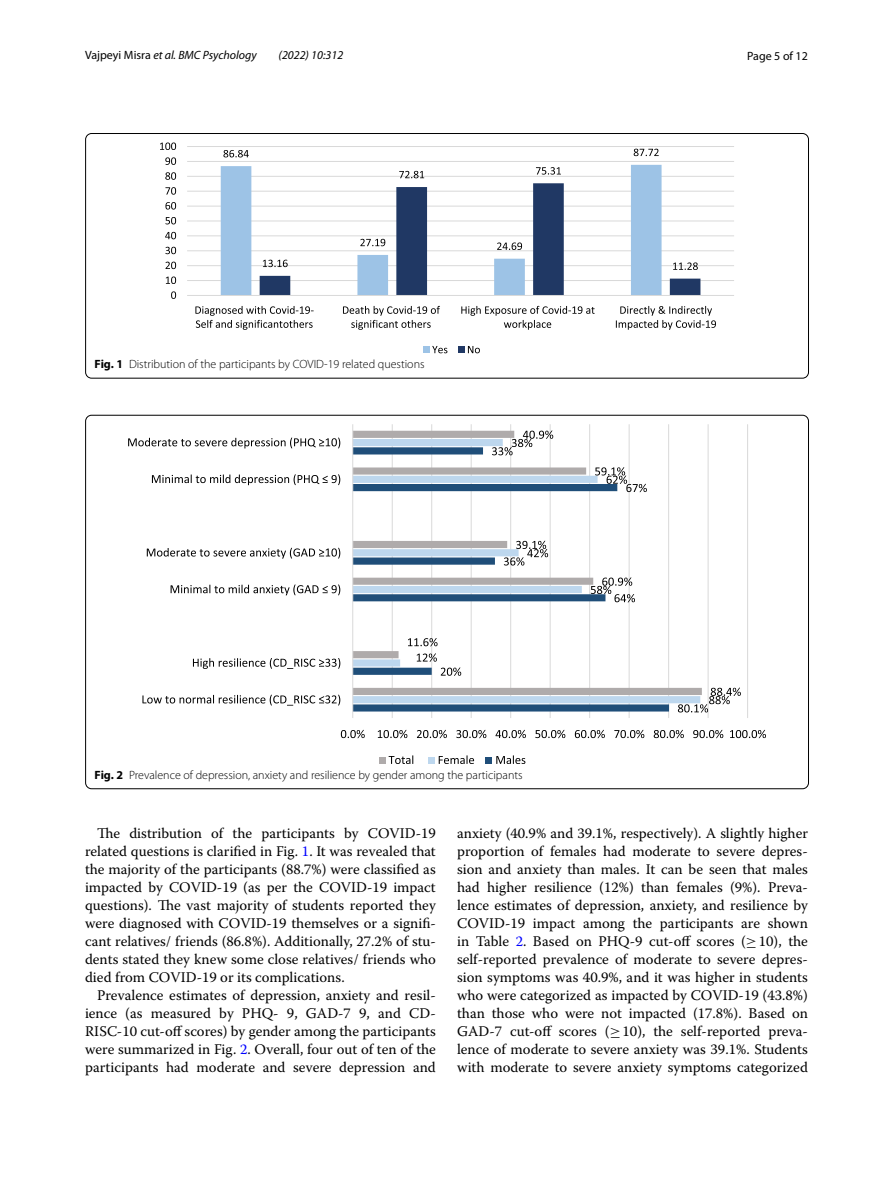
<style>
.page{position:relative;width:893px;height:1187px;background:#fff}
.page>*{position:absolute;margin:0;border:0;box-sizing:border-box;transform-origin:0 0}
.t1{font:14.7px/18px "Warnock Pro";color:#000;text-align:justify}
.t2{font:300 12px "Myriad Pro";color:#000}
.t3{font:italic 12px "Myriad Pro";color:#000}
.t4{font:12px "Myriad Pro";color:#000}
.s1{font-style:normal}
.s2{font-weight:700}
.s3{color:#00f}
.s4{font-family:"MTSY"}
</style>
<div class="page">
<hr style="left:187px;top:280px;width:547px;height:1px;background:#d9d9d9">
<hr style="left:187px;top:265px;width:547px;height:1px;background:#d9d9d9">
<hr style="left:187px;top:250px;width:547px;height:1px;background:#d9d9d9">
<hr style="left:187px;top:235px;width:547px;height:1px;background:#d9d9d9">
<hr style="left:187px;top:220px;width:547px;height:1px;background:#d9d9d9">
<hr style="left:187px;top:206px;width:547px;height:1px;background:#d9d9d9">
<hr style="left:187px;top:191px;width:547px;height:1px;background:#d9d9d9">
<hr style="left:187px;top:176px;width:547px;height:1px;background:#d9d9d9">
<hr style="left:187px;top:161px;width:547px;height:1px;background:#d9d9d9">
<hr style="left:187px;top:146px;width:547px;height:1px;background:#d9d9d9">
<svg style="left:221px;top:165px;width:441px;height:130px"></svg>
<svg style="left:260px;top:183px;width:440px;height:112px"></svg>
<hr style="left:187px;top:295px;width:547px;height:1px;background:#d9d9d9">
<svg style="left:223px;top:150px;width:26px;height:7px"></svg>
<svg style="left:360px;top:239px;width:25px;height:7px"></svg>
<svg style="left:497px;top:242px;width:25px;height:8px"></svg>
<svg style="left:634px;top:149px;width:25px;height:7px"></svg>
<svg style="left:263px;top:260px;width:25px;height:7px"></svg>
<svg style="left:399px;top:171px;width:25px;height:7px"></svg>
<svg style="left:536px;top:167px;width:25px;height:8px"></svg>
<svg style="left:673px;top:262px;width:25px;height:8px"></svg>
<svg style="left:171px;top:291px;width:5px;height:8px"></svg>
<svg style="left:166px;top:276px;width:10px;height:8px"></svg>
<svg style="left:165px;top:261px;width:11px;height:8px"></svg>
<svg style="left:165px;top:247px;width:11px;height:7px"></svg>
<svg style="left:165px;top:232px;width:11px;height:7px"></svg>
<svg style="left:165px;top:217px;width:11px;height:7px"></svg>
<svg style="left:165px;top:202px;width:11px;height:7px"></svg>
<svg style="left:165px;top:187px;width:11px;height:8px"></svg>
<svg style="left:165px;top:172px;width:11px;height:8px"></svg>
<svg style="left:165px;top:157px;width:11px;height:8px"></svg>
<svg style="left:160px;top:142px;width:16px;height:8px"></svg>
<svg style="left:195px;top:306px;width:119px;height:24px"></svg>
<svg style="left:343px;top:306px;width:97px;height:24px"></svg>
<svg style="left:461px;top:306px;width:134px;height:24px"></svg>
<svg style="left:616px;top:306px;width:100px;height:24px"></svg>
<svg style="left:423px;top:346px;width:24px;height:7px"></svg>
<svg style="left:458px;top:346px;width:22px;height:7px"></svg>
<div style="left:85px;top:133px;width:724px;height:245px;border:1px solid #000;border-radius:6px"></div>
<hr style="left:392px;top:424px;width:1px;height:294px;background:#d9d9d9">
<hr style="left:431px;top:424px;width:1px;height:294px;background:#d9d9d9">
<hr style="left:471px;top:424px;width:1px;height:294px;background:#d9d9d9">
<hr style="left:510px;top:424px;width:1px;height:294px;background:#d9d9d9">
<hr style="left:550px;top:424px;width:1px;height:294px;background:#d9d9d9">
<hr style="left:589px;top:424px;width:1px;height:294px;background:#d9d9d9">
<hr style="left:629px;top:424px;width:1px;height:294px;background:#d9d9d9">
<hr style="left:668px;top:424px;width:1px;height:294px;background:#d9d9d9">
<hr style="left:708px;top:424px;width:1px;height:294px;background:#d9d9d9">
<hr style="left:747px;top:424px;width:1px;height:294px;background:#d9d9d9">
<svg style="left:353px;top:703px;width:316px;height:8px;background:#456c90"></svg>
<svg style="left:353px;top:695px;width:325px;height:8px;background:#c5dbef"></svg>
<svg style="left:353px;top:430px;width:325px;height:265px"></svg>
<hr style="left:352px;top:424px;width:1px;height:294px;background:#d9d9d9">
<svg style="left:441px;top:667px;width:20px;height:8px"></svg>
<svg style="left:417px;top:653px;width:20px;height:8px"></svg>
<svg style="left:678px;top:687px;width:63px;height:25px"></svg>
<svg style="left:408px;top:638px;width:30px;height:8px"></svg>
<svg style="left:591px;top:577px;width:44px;height:25px"></svg>
<svg style="left:504px;top:540px;width:44px;height:25px"></svg>
<svg style="left:595px;top:467px;width:52px;height:25px"></svg>
<svg style="left:492px;top:430px;width:61px;height:25px"></svg>
<svg style="left:341px;top:729px;width:24px;height:9px"></svg>
<svg style="left:378px;top:729px;width:29px;height:9px"></svg>
<svg style="left:417px;top:729px;width:30px;height:9px"></svg>
<svg style="left:456px;top:729px;width:30px;height:9px"></svg>
<svg style="left:495px;top:729px;width:31px;height:9px"></svg>
<svg style="left:535px;top:729px;width:30px;height:9px"></svg>
<svg style="left:575px;top:729px;width:30px;height:9px"></svg>
<svg style="left:614px;top:729px;width:30px;height:9px"></svg>
<svg style="left:654px;top:729px;width:30px;height:9px"></svg>
<svg style="left:693px;top:729px;width:30px;height:9px"></svg>
<svg style="left:730px;top:729px;width:36px;height:9px"></svg>
<svg style="left:142px;top:694px;width:198px;height:11px"></svg>
<svg style="left:193px;top:658px;width:147px;height:11px"></svg>
<svg style="left:171px;top:584px;width:169px;height:11px"></svg>
<svg style="left:147px;top:547px;width:193px;height:11px"></svg>
<svg style="left:152px;top:474px;width:188px;height:11px"></svg>
<svg style="left:128px;top:437px;width:212px;height:11px"></svg>
<div style="left:379px;top:756px;width:7px;height:7px;background:#afabab"></div>
<svg style="left:389px;top:755px;width:24px;height:9px"></svg>
<div style="left:428px;top:756px;width:7px;height:7px;background:#bdd7ee"></div>
<svg style="left:439px;top:755px;width:35px;height:9px"></svg>
<div style="left:485px;top:756px;width:7px;height:7px;background:#1f4e79"></div>
<svg style="left:496px;top:755px;width:29px;height:9px"></svg>
<p class="t3" style="left:85px;top:48px;width:173px"><span class="s1">Vajpeyi Misra</span> et al. BMC Psychology</p>
<p class="t3" style="left:279px;top:48px;width:66px">(2022) 10:312</p>
<p class="t4" style="left:747px;top:48px;width:62px">Page 5 of 12</p>
<p class="t2" style="left:95px;top:358px;width:331px"><span class="s2">Fig. 1</span> Distribution of the participants by COVID-19 related questions</p>
<p class="t2" style="left:95px;top:768px;width:429px"><span class="s2">Fig. 2</span> Prevalence of depression, anxiety and resilience by gender among the participants</p>
<p class="t1" style="left:85px;top:823px;width:352px;text-indent:12px">The distribution of the participants by COVID-19 related questions is clarified in Fig. <span class="s3">1</span>. It was revealed that the majority of the participants (88.7%) were classified as impacted by COVID-19 (as per the COVID-19 impact questions). The vast majority of students reported they were diagnosed with COVID-19 themselves or a signifi&shy;cant relatives/ friends (86.8%). Additionally, 27.2% of stu&shy;dents stated they knew some close relatives/ friends who died from COVID-19 or its complications.</p>
<p class="t1" style="left:85px;top:985px;width:352px;text-indent:12px">Prevalence estimates of depression, anxiety and resil&shy;ience (as measured by PHQ- 9, GAD-7 9, and CD-RISC-10 cut-off scores) by gender among the participants were summarized in Fig. <span class="s3">2</span>. Overall, four out of ten of the participants had moderate and severe depression and</p>
<p class="t1" style="left:457px;top:823px;width:352px">anxiety (40.9% and 39.1%, respectively). A slightly higher proportion of females had moderate to severe depres&shy;sion and anxiety than males. It can be seen that males had higher resilience (12%) than females (9%). Preva&shy;lence estimates of depression, anxiety, and resilience by COVID-19 impact among the participants are shown in Table <span class="s3">2</span>. Based on PHQ-9 cut-off scores (<span class="s4">≥</span>10), the self-reported prevalence of moderate to severe depres&shy;sion symptoms was 40.9%, and it was higher in students who were categorized as impacted by COVID-19 (43.8%) than those who were not impacted (17.8%). Based on GAD-7 cut-off scores (<span class="s4">≥</span>10), the self-reported preva&shy;lence of moderate to severe anxiety was 39.1%. Students with moderate to severe anxiety symptoms categorized</p>
</div>
